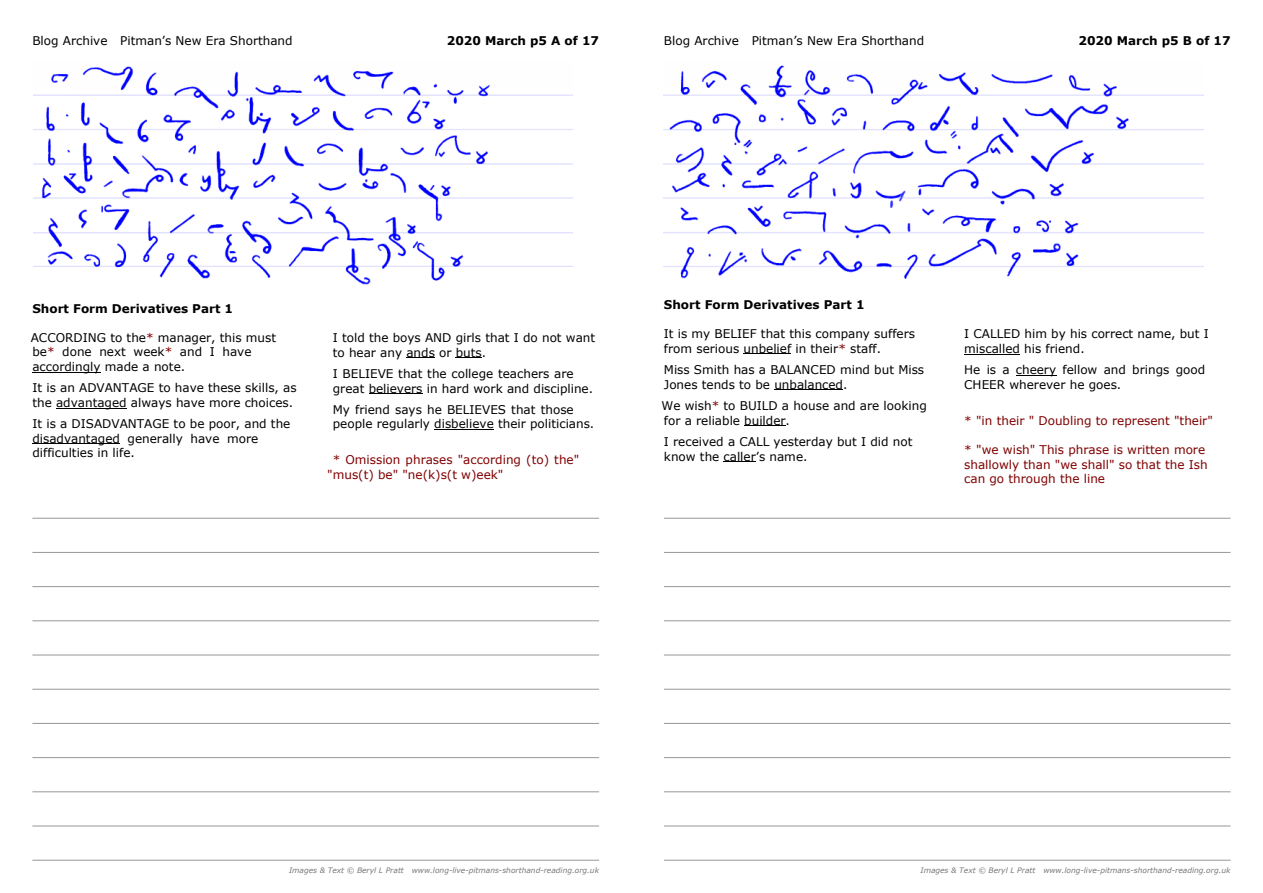
<style>
.page{position:relative;width:1263px;height:893px;background:#fff}
.page>*{position:absolute;margin:0;border:0;box-sizing:border-box;transform-origin:0 0}
.t1{font:12px/14.5px "Verdana";color:#000}
.t2{font:12px/14.5px "Verdana";color:#800000}
.t3{font:700 12px "Verdana";color:#000}
.t4{font:italic 7.5px "Verdana";color:#777}
.s1{color:#800000}
</style>
<div class="page">
<hr style="left:32px;top:372px;width:69px;height:1px;background:#000">
<hr style="left:56px;top:408px;width:71px;height:1px;background:#000">
<hr style="left:32px;top:444px;width:88px;height:1px;background:#000">
<svg style="left:406px;top:357px;width:29px;height:1px"></svg>
<svg style="left:456px;top:357px;width:26px;height:1px"></svg>
<hr style="left:369px;top:393px;width:54px;height:1px;background:#000">
<hr style="left:434px;top:429px;width:60px;height:1px;background:#000">
<hr style="left:32px;top:518px;width:567px;height:1px;background:#979797">
<hr style="left:32px;top:552px;width:567px;height:1px;background:#979797">
<hr style="left:32px;top:586px;width:567px;height:1px;background:#979797">
<hr style="left:32px;top:620px;width:567px;height:1px;background:#979797">
<hr style="left:32px;top:655px;width:567px;height:1px;background:#979797">
<hr style="left:32px;top:689px;width:567px;height:1px;background:#979797">
<hr style="left:32px;top:723px;width:567px;height:1px;background:#979797">
<hr style="left:32px;top:757px;width:567px;height:1px;background:#979797">
<hr style="left:32px;top:791px;width:567px;height:1px;background:#979797">
<hr style="left:32px;top:826px;width:567px;height:1px;background:#979797">
<hr style="left:32px;top:860px;width:567px;height:1px;background:#979797">
<hr style="left:664px;top:518px;width:566px;height:1px;background:#979797">
<hr style="left:664px;top:552px;width:566px;height:1px;background:#979797">
<hr style="left:664px;top:586px;width:566px;height:1px;background:#979797">
<hr style="left:664px;top:620px;width:566px;height:1px;background:#979797">
<hr style="left:664px;top:655px;width:566px;height:1px;background:#979797">
<hr style="left:664px;top:689px;width:566px;height:1px;background:#979797">
<hr style="left:664px;top:723px;width:566px;height:1px;background:#979797">
<hr style="left:664px;top:757px;width:566px;height:1px;background:#979797">
<hr style="left:664px;top:791px;width:566px;height:1px;background:#979797">
<hr style="left:664px;top:826px;width:566px;height:1px;background:#979797">
<hr style="left:664px;top:860px;width:566px;height:1px;background:#979797">
<hr style="left:743px;top:354px;width:48px;height:1px;background:#000">
<hr style="left:774px;top:389px;width:69px;height:1px;background:#000">
<hr style="left:744px;top:425px;width:42px;height:1px;background:#000">
<hr style="left:724px;top:461px;width:32px;height:1px;background:#000">
<hr style="left:964px;top:354px;width:56px;height:1px;background:#000">
<hr style="left:1016px;top:375px;width:40px;height:1px;background:#000">
<img style="left:33px;top:66px;width:539px;height:219px">
<img style="left:664px;top:65px;width:540px;height:214px">
<p class="t1" style="left:32px;top:34px;width:262px">Blog Archive Pitman’s New Era Shorthand</p>
<p class="t3" style="left:447px;top:36px;width:154px">2020 March p5 A of 17</p>
<p class="t1" style="left:664px;top:34px;width:262px">Blog Archive Pitman’s New Era Shorthand</p>
<p class="t3" style="left:1078px;top:36px;width:154px">2020 March p5 B of 17</p>
<p class="t3" style="left:32px;top:303px;width:202px">Short Form Derivatives Part 1</p>
<p class="t1" style="left:31px;top:331px;width:247px">ACCORDING to the<span class="s1">*</span> manager, this must be<span class="s1">*</span> done next week<span class="s1">*</span> and I have accordingly made a note.</p>
<p class="t1" style="left:32px;top:382px;width:266px">It is an ADVANTAGE to have these skills, as the advantaged always have more choices.</p>
<p class="t1" style="left:32px;top:418px;width:260px">It is a DISADVANTAGE to be poor, and the disadvantaged generally have more difficulties in life.</p>
<p class="t1" style="left:333px;top:331px;width:264px">I told the boys AND girls that I do not want to hear any ands or buts.</p>
<p class="t1" style="left:333px;top:367px;width:262px">I BELIEVE that the college teachers are great believers in hard work and discipline.</p>
<p class="t1" style="left:333px;top:403px;width:263px">My friend says he BELIEVES that those people regularly disbelieve their politicians.</p>
<p class="t2" style="left:327px;top:454px;width:253px;text-indent:6px">* Omission phrases "according (to) the" "mus(t) be" "ne(k)s(t w)eek"</p>
<p class="t3" style="left:664px;top:300px;width:202px">Short Form Derivatives Part 1</p>
<p class="t1" style="left:664px;top:328px;width:253px">It is my BELIEF that this company suffers from serious unbelief in their<span class="s1">*</span> staff.</p>
<p class="t1" style="left:664px;top:364px;width:262px">Miss Smith has a BALANCED mind but Miss<br>Jones tends to be unbalanced.</p>
<p class="t1" style="left:661px;top:399px;width:267px">We wish<span class="s1">*</span> to BUILD a house and are looking for a reliable builder.</p>
<p class="t1" style="left:664px;top:435px;width:250px">I received a CALL yesterday but I did not know the caller’s name.</p>
<p class="t1" style="left:964px;top:328px;width:246px">I CALLED him by his correct name, but I miscalled his friend.</p>
<p class="t1" style="left:964px;top:364px;width:242px">He is a cheery fellow and brings good<br>CHEER wherever he goes.</p>
<p class="t2" style="left:964px;top:414px;width:250px">* "in their " Doubling to represent "their"</p>
<p class="t2" style="left:964px;top:443px;width:245px">* "we wish" This phrase is written more shallowly than "we shall" so that the Ish can go through the line</p>
<p class="t4" style="left:289px;top:868px;width:311px">Images &amp; Text © Beryl L Pratt www.long-live-pitmans-shorthand-reading.org.uk</p>
<p class="t4" style="left:920px;top:868px;width:311px">Images &amp; Text © Beryl L Pratt www.long-live-pitmans-shorthand-reading.org.uk</p>
</div>
